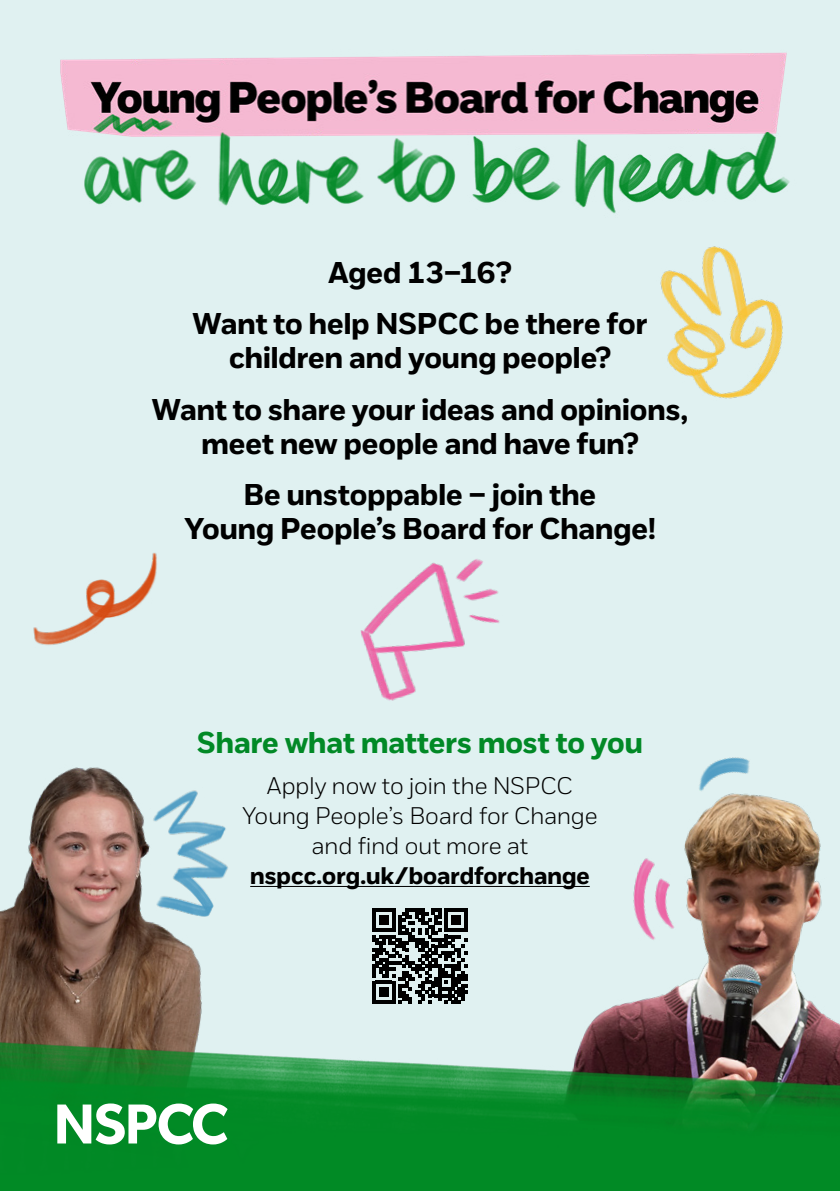
<style>
.page{position:relative;width:840px;height:1191px;background:#fff}
.page>*{position:absolute;margin:0;border:0;box-sizing:border-box;transform-origin:0 0}
.t1{font:700 30px/34px "NSPCC";color:#000;text-align:center}
.Body{font:700 30px "NSPCC";color:#018926}
.Body-2{font:300 24px/30px "NSPCC";color:#000;text-align:center}
.s1{font-weight:700}
</style>
<div class="page">
<div style="left:0;top:0;width:839px;height:1191px;background:#e0f1f1"></div>
<img style="left:60px;top:52px;width:727px;height:80px">
<img style="left:360px;top:559px;width:140px;height:142px">
<img style="left:65px;top:119px;width:422px;height:87px">
<img style="left:451px;top:132px;width:339px;height:82px">
<hr style="left:250px;top:886px;width:339px;height:1px;background:#000">
<img style="left:33px;top:552px;width:124px;height:93px">
<img style="left:660px;top:246px;width:123px;height:153px">
<svg style="left:372px;top:908px;width:95px;height:95px"></svg>
<img style="left:0;top:767px;width:294px;height:260px">
<img style="left:558px;top:757px;width:281px;height:270px">
<img style="left:0;top:1027px;width:839px;height:164px">
<svg style="left:57px;top:1103px;width:170px;height:41px;background:#82c594"></svg>
<p class="t1" style="left:328px;top:256px;width:184px">Aged 13–16?</p>
<p class="t1" style="left:193px;top:307px;width:455px">Want to help NSPCC be there for children and young people?</p>
<p class="t1" style="left:152px;top:392px;width:537px">Want to share your ideas and opinions, meet new people and have fun?</p>
<p class="t1" style="left:184px;top:477px;width:472px">Be unstoppable – join the<br>Young People’s Board for Change!</p>
<p class="Body" style="left:197px;top:724px;width:447px">Share what matters most to you</p>
<p class="Body-2" style="left:242px;top:770px;width:356px">Apply now to join the NSPCC<br>Young People’s Board for Change and find out more at <span class="s1">nspcc.org.uk/boardforchange</span></p>
</div>
